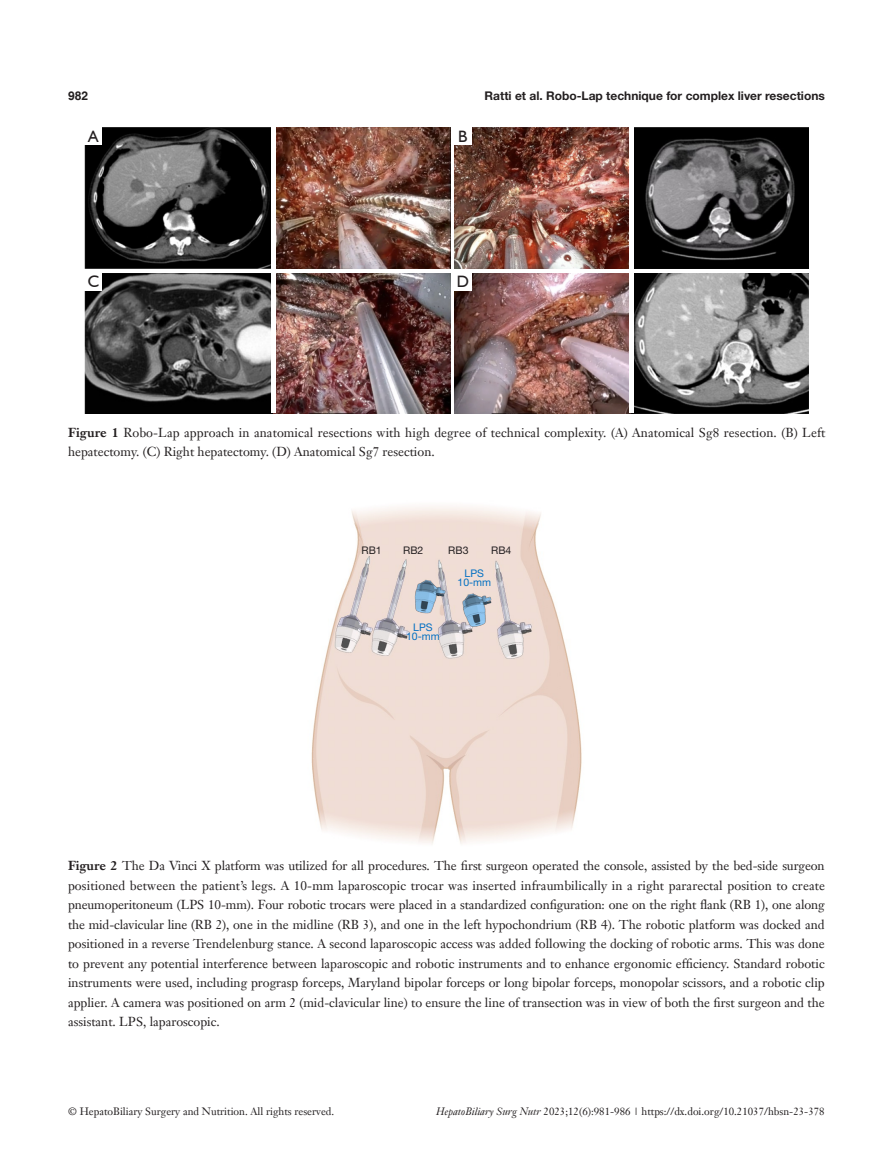
<style>
.page{position:relative;width:893px;height:1170px;background:#fff}
.page>*{position:absolute;margin:0;border:0;box-sizing:border-box;transform-origin:0 0}
.Cite{font:16.5px "Humanist 521 BT";color:#231f20}
.tuzhu{font:12.75px/19.5px "Janson Text LT";color:#231f20}
.t1{font:700 12px "Helvetica Neue LT Pro";color:#231f20}
.t2{font:700 12px "Helvetica";color:#231f20}
.t3{font:10.5px "Janson Text LT";color:#231f20}
.t4{font:10.5px "Helvetica Neue LT Pro";color:#026fc2}
.t5{font:10.5px "Helvetica Neue LT Pro";color:#231f20}
.s1{font-weight:700}
.s2{font-style:italic}
</style>
<div class="page">
<img style="left:311px;top:506px;width:271px;height:338px">
<img style="left:403px;top:571px;width:50px;height:48px">
<img style="left:450px;top:582px;width:52px;height:51px">
<img style="left:85px;top:128px;width:365px;height:141px">
<img style="left:454px;top:128px;width:354px;height:141px">
<img style="left:85px;top:273px;width:365px;height:140px">
<img style="left:454px;top:273px;width:354px;height:140px">
<div style="left:85px;top:128px;width:17px;height:17px;background:#fff"></div>
<div style="left:454px;top:128px;width:17px;height:17px;background:#fff"></div>
<div style="left:85px;top:273px;width:17px;height:17px;background:#fff"></div>
<div style="left:454px;top:273px;width:17px;height:17px;background:#fff"></div>
<hr style="left:271px;top:128px;width:4px;height:285px;background:#fff">
<hr style="left:629px;top:128px;width:4px;height:285px;background:#fff">
<p class="t2" style="left:68px;top:88px;width:22px">982</p>
<p class="t1" style="left:485px;top:88px;width:342px">Ratti et al. Robo-Lap technique for complex liver resections</p>
<p class="Cite" style="left:88px;top:126px;width:12px">A</p>
<p class="Cite" style="left:458px;top:126px;width:11px">B</p>
<p class="Cite" style="left:88px;top:271px;width:13px">C</p>
<p class="Cite" style="left:457px;top:271px;width:14px">D</p>
<p class="tuzhu" style="left:68px;top:422px;width:759px"><span class="s1">Figure 1</span> Robo-Lap approach in anatomical resections with high degree of technical complexity. (A) Anatomical Sg8 resection. (B) Left hepatectomy. (C) Right hepatectomy. (D) Anatomical Sg7 resection.</p>
<p class="t5" style="left:362px;top:543px;width:22px">RB1</p>
<p class="t5" style="left:403px;top:543px;width:22px">RB2</p>
<p class="t5" style="left:448px;top:543px;width:22px">RB3</p>
<p class="t5" style="left:491px;top:543px;width:22px">RB4</p>
<p class="t4" style="left:465px;top:567px;width:21px">LPS</p>
<p class="t4" style="left:457px;top:576px;width:35px">10-mm</p>
<p class="t4" style="left:413px;top:620px;width:21px">LPS</p>
<p class="t4" style="left:406px;top:629px;width:35px">10-mm</p>
<p class="tuzhu" style="left:68px;top:855px;width:758px;text-align:justify"><span class="s1">Figure 2</span> The Da Vinci X platform was utilized for all procedures. The first surgeon operated the console, assisted by the bed-side surgeon positioned between the patient’s legs. A 10-mm laparoscopic trocar was inserted infraumbilically in a right pararectal position to create pneumoperitoneum (LPS 10-mm). Four robotic trocars were placed in a standardized configuration: one on the right flank (RB 1), one along the mid-clavicular line (RB 2), one in the midline (RB 3), and one in the left hypochondrium (RB 4). The robotic platform was docked and positioned in a reverse Trendelenburg stance. A second laparoscopic access was added following the docking of robotic arms. This was done to prevent any potential interference between laparoscopic and robotic instruments and to enhance ergonomic efficiency. Standard robotic instruments were used, including prograsp forceps, Maryland bipolar forceps or long bipolar forceps, monopolar scissors, and a robotic clip applier. A camera was positioned on arm 2 (mid-clavicular line) to ensure the line of transection was in view of both the first surgeon and the assistant. LPS, laparoscopic.</p>
<p class="t3" style="left:68px;top:1104px;width:268px">© HepatoBiliary Surgery and Nutrition. All rights reserved.</p>
<p class="t3" style="left:436px;top:1104px;width:390px"><span class="s2">HepatoBiliary Surg Nutr</span> 2023;12(6):981-986 | https://dx.doi.org/10.21037/hbsn-23-378</p>
</div>
